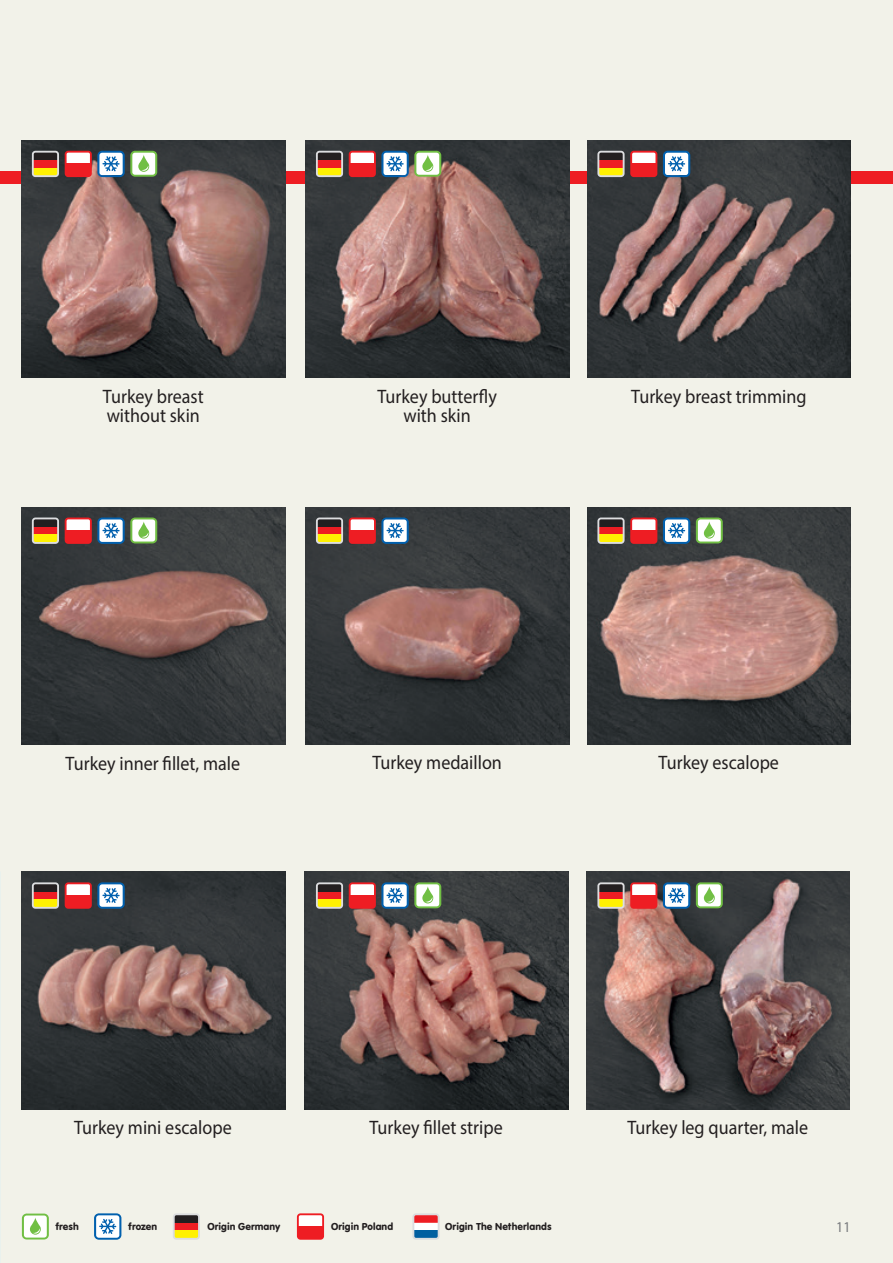
<style>
.page{position:relative;width:893px;height:1263px;background:#f2f2e9}
.page>*{position:absolute;margin:0;border:0;box-sizing:border-box;transform-origin:0 0}
.t1{font:19.5px/19.5px "Myriad Pro";color:#231f20;text-align:center;scale:.93 1}
.t2{font:15px "Myriad Pro";color:#76787b;scale:.93 1}
.t3{font:10.5px "VAG Rundschrift D";letter-spacing:.005em;color:#231f20}
</style>
<div class="page">
<div style="left:0;top:171px;width:893px;height:13px;background:#ee1d23"></div>
<img style="left:305px;top:141px;width:264px;height:237px">
<img style="left:22px;top:141px;width:263px;height:237px">
<img style="left:587px;top:141px;width:264px;height:237px">
<img style="left:21px;top:507px;width:264px;height:238px">
<img style="left:587px;top:507px;width:264px;height:237px">
<img style="left:305px;top:507px;width:264px;height:237px">
<img style="left:586px;top:872px;width:264px;height:237px">
<img style="left:304px;top:872px;width:264px;height:237px">
<img style="left:21px;top:872px;width:264px;height:237px">
<svg style="left:663px;top:882px;width:27px;height:27px"></svg>
<div style="left:598px;top:884px;width:26px;height:8px;background:#231f20"></div>
<div style="left:598px;top:892px;width:26px;height:7px;background:#ee1d23"></div>
<div style="left:598px;top:899px;width:26px;height:8px;background:#fff101"></div>
<div style="left:597px;top:882px;width:28px;height:27px;border:2px solid #dcdddf;border-radius:3px"></div>
<div style="left:631px;top:883px;width:25px;height:25px;background:#fff;border-radius:3px"></div>
<div style="left:631px;top:895px;width:25px;height:13px;background:#ee1d23"></div>
<div style="left:630px;top:882px;width:27px;height:27px;border:2px solid #ee1d23;border-radius:3px"></div>
<div style="left:317px;top:884px;width:25px;height:8px;background:#231f20"></div>
<div style="left:317px;top:892px;width:25px;height:7px;background:#ee1d23"></div>
<div style="left:317px;top:899px;width:25px;height:8px;background:#fff101"></div>
<div style="left:316px;top:882px;width:27px;height:27px;border:2px solid #dcdddf;border-radius:3px"></div>
<div style="left:350px;top:883px;width:25px;height:25px;background:#fff;border-radius:3px"></div>
<div style="left:350px;top:895px;width:25px;height:13px;background:#ee1d23"></div>
<div style="left:349px;top:882px;width:27px;height:27px;border:2px solid #ee1d23;border-radius:3px"></div>
<svg style="left:381px;top:882px;width:60px;height:27px;background:#9ab9b2"></svg>
<svg style="left:696px;top:882px;width:27px;height:26px"></svg>
<svg style="left:97px;top:882px;width:28px;height:27px"></svg>
<div style="left:33px;top:884px;width:25px;height:8px;background:#231f20"></div>
<div style="left:33px;top:892px;width:25px;height:7px;background:#ee1d23"></div>
<div style="left:33px;top:899px;width:25px;height:8px;background:#fff101"></div>
<div style="left:32px;top:882px;width:27px;height:27px;border:2px solid #dcdddf;border-radius:3px"></div>
<div style="left:66px;top:883px;width:25px;height:25px;background:#fff;border-radius:3px"></div>
<div style="left:66px;top:895px;width:25px;height:13px;background:#ee1d23"></div>
<div style="left:65px;top:882px;width:27px;height:27px;border:2px solid #ee1d23;border-radius:3px"></div>
<svg style="left:97px;top:151px;width:60px;height:26px;background:#9ebdb6"></svg>
<div style="left:33px;top:153px;width:25px;height:7px;background:#231f20"></div>
<div style="left:33px;top:160px;width:25px;height:8px;background:#ee1d23"></div>
<div style="left:33px;top:168px;width:25px;height:7px;background:#fff101"></div>
<div style="left:32px;top:151px;width:27px;height:26px;border:2px solid #dcdddf;border-radius:3px"></div>
<div style="left:66px;top:152px;width:25px;height:24px;background:#fff;border-radius:3px"></div>
<div style="left:66px;top:163px;width:25px;height:13px;background:#ee1d23"></div>
<div style="left:65px;top:151px;width:27px;height:26px;border:2px solid #ee1d23;border-radius:3px"></div>
<div style="left:317px;top:153px;width:25px;height:7px;background:#231f20"></div>
<div style="left:317px;top:160px;width:25px;height:8px;background:#ee1d23"></div>
<div style="left:317px;top:168px;width:25px;height:7px;background:#fff101"></div>
<div style="left:316px;top:151px;width:27px;height:26px;border:2px solid #dcdddf;border-radius:3px"></div>
<div style="left:350px;top:152px;width:25px;height:24px;background:#fff;border-radius:3px"></div>
<div style="left:350px;top:163px;width:25px;height:13px;background:#ee1d23"></div>
<div style="left:349px;top:151px;width:27px;height:26px;border:2px solid #ee1d23;border-radius:3px"></div>
<svg style="left:663px;top:151px;width:27px;height:26px"></svg>
<div style="left:598px;top:153px;width:26px;height:7px;background:#231f20"></div>
<div style="left:598px;top:160px;width:26px;height:8px;background:#ee1d23"></div>
<div style="left:598px;top:168px;width:26px;height:7px;background:#fff101"></div>
<div style="left:597px;top:151px;width:28px;height:26px;border:2px solid #dcdddf;border-radius:3px"></div>
<div style="left:631px;top:152px;width:25px;height:24px;background:#fff;border-radius:3px"></div>
<div style="left:631px;top:163px;width:25px;height:13px;background:#ee1d23"></div>
<div style="left:630px;top:151px;width:27px;height:26px;border:2px solid #ee1d23;border-radius:3px"></div>
<svg style="left:381px;top:517px;width:28px;height:27px"></svg>
<div style="left:317px;top:519px;width:25px;height:8px;background:#231f20"></div>
<div style="left:317px;top:527px;width:25px;height:8px;background:#ee1d23"></div>
<div style="left:317px;top:534px;width:25px;height:8px;background:#fff101"></div>
<div style="left:316px;top:517px;width:27px;height:27px;border:2px solid #dcdddf;border-radius:3px"></div>
<div style="left:350px;top:518px;width:25px;height:25px;background:#fff;border-radius:3px"></div>
<div style="left:350px;top:530px;width:25px;height:13px;background:#ee1d23"></div>
<div style="left:349px;top:517px;width:27px;height:27px;border:2px solid #ee1d23;border-radius:3px"></div>
<svg style="left:381px;top:151px;width:60px;height:26px;background:#a4c1b9"></svg>
<div style="left:33px;top:519px;width:25px;height:8px;background:#231f20"></div>
<div style="left:33px;top:527px;width:25px;height:8px;background:#ee1d23"></div>
<div style="left:33px;top:534px;width:25px;height:8px;background:#fff101"></div>
<div style="left:32px;top:517px;width:27px;height:27px;border:2px solid #dcdddf;border-radius:3px"></div>
<div style="left:66px;top:518px;width:25px;height:25px;background:#fff;border-radius:3px"></div>
<div style="left:66px;top:530px;width:25px;height:13px;background:#ee1d23"></div>
<div style="left:65px;top:517px;width:27px;height:27px;border:2px solid #ee1d23;border-radius:3px"></div>
<svg style="left:97px;top:517px;width:60px;height:27px;background:#9bb9b2"></svg>
<svg style="left:663px;top:517px;width:27px;height:27px"></svg>
<div style="left:598px;top:519px;width:26px;height:8px;background:#231f20"></div>
<div style="left:598px;top:527px;width:26px;height:8px;background:#ee1d23"></div>
<div style="left:598px;top:534px;width:26px;height:8px;background:#fff101"></div>
<div style="left:597px;top:517px;width:28px;height:27px;border:2px solid #dcdddf;border-radius:3px"></div>
<div style="left:631px;top:518px;width:25px;height:25px;background:#fff;border-radius:3px"></div>
<div style="left:631px;top:530px;width:25px;height:13px;background:#ee1d23"></div>
<div style="left:630px;top:517px;width:27px;height:27px;border:2px solid #ee1d23;border-radius:3px"></div>
<svg style="left:696px;top:517px;width:27px;height:26px"></svg>
<svg style="left:94px;top:1213px;width:27px;height:27px"></svg>
<svg style="left:22px;top:1213px;width:27px;height:26px"></svg>
<div style="left:174px;top:1215px;width:25px;height:8px;background:#231f20"></div>
<div style="left:174px;top:1223px;width:25px;height:7px;background:#ee1d23"></div>
<div style="left:174px;top:1230px;width:25px;height:8px;background:#fff101"></div>
<div style="left:173px;top:1213px;width:27px;height:27px;border:2px solid #dcdddf;border-radius:3px"></div>
<div style="left:298px;top:1214px;width:25px;height:25px;background:#fff;border-radius:3px"></div>
<div style="left:298px;top:1226px;width:25px;height:13px;background:#ee1d23"></div>
<div style="left:297px;top:1213px;width:27px;height:27px;border:2px solid #ee1d23;border-radius:3px"></div>
<div style="left:413px;top:1215px;width:26px;height:8px;background:#ee1d23"></div>
<svg style="left:415px;top:1223px;width:22px;height:7px"></svg>
<div style="left:413px;top:1230px;width:26px;height:8px;background:#015fa0"></div>
<div style="left:412px;top:1213px;width:28px;height:27px;border:2px solid #dcdddf;border-radius:3px"></div>
<p class="t1" style="left:103px;top:386px;width:110px;text-align:left">Turkey breast without skin</p>
<p class="t1" style="left:377px;top:386px;width:130px">Turkey butterfly with skin</p>
<p class="t1" style="left:631px;top:386px;width:190px">Turkey breast trimming</p>
<p class="t1" style="left:66px;top:753px;width:189px">Turkey inner fillet, male</p>
<p class="t1" style="left:372px;top:753px;width:141px">Turkey medaillon</p>
<p class="t1" style="left:659px;top:753px;width:131px">Turkey escalope</p>
<p class="t1" style="left:74px;top:1117px;width:171px">Turkey mini escalope</p>
<p class="t1" style="left:369px;top:1117px;width:145px">Turkey fillet stripe</p>
<p class="t1" style="left:627px;top:1117px;width:196px">Turkey leg quarter, male</p>
<p class="t3" style="left:55px;top:1220px;width:25px">fresh</p>
<p class="t3" style="left:128px;top:1220px;width:30px">frozen</p>
<p class="t3" style="left:207px;top:1220px;width:74px">Origin Germany</p>
<p class="t3" style="left:331px;top:1220px;width:64px">Origin Poland</p>
<p class="t3" style="left:445px;top:1220px;width:108px">Origin The Netherlands</p>
<p class="t2" style="left:836px;top:1217px;width:17px">11</p>
</div>
